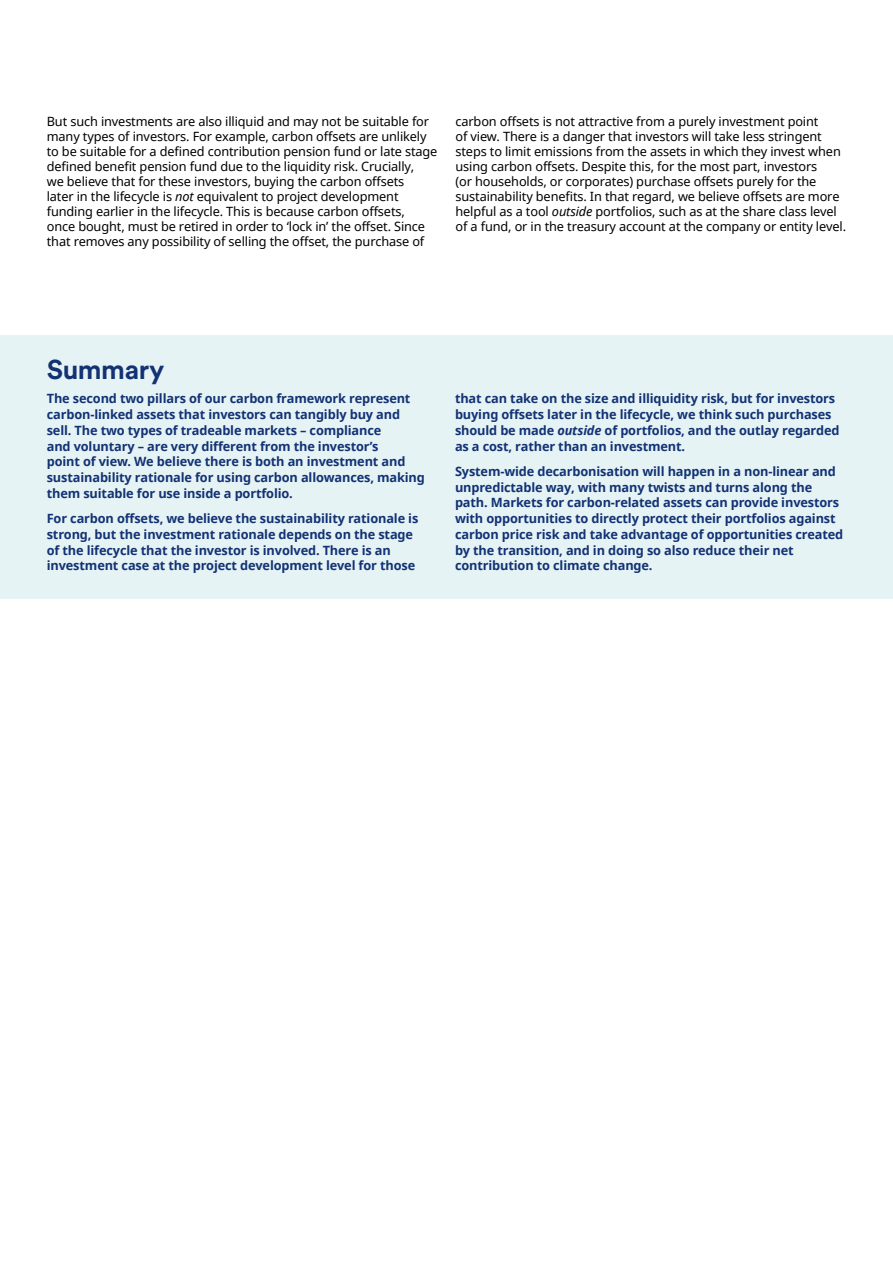
<style>
.page{position:relative;width:893px;height:1263px;background:#fff}
.page>*{position:absolute;margin:0;border:0;box-sizing:border-box;transform-origin:0 0}
.t1{font:700 27px "Schroders Circular";letter-spacing:-.015em;color:#123274}
.t2{font:700 12.75px/15.8px "Noto Sans";letter-spacing:-.01em;color:#123274}
.t3{font:12.75px/15px "Noto Sans";letter-spacing:-.01em;color:#000}
.s1{font-style:italic}
</style>
<div class="page">
<div style="left:0;top:335px;width:893px;height:263px;background:#e6f3f5"></div>
<p class="t3" style="left:47px;top:114px;width:392px">But such investments are also illiquid and may not be suitable for many types of investors. For example, carbon offsets are unlikely to be suitable for a defined contribution pension fund or late stage defined benefit pension fund due to the liquidity risk. Crucially,<br>we believe that for these investors, buying the carbon offsets<br>later in the lifecycle is <span class="s1">not</span> equivalent to project development funding earlier in the lifecycle. This is because carbon offsets,<br>once bought, must be retired in order to ‘lock in’ the offset. Since that removes any possibility of selling the offset, the purchase of</p>
<p class="t3" style="left:455px;top:114px;width:392px">carbon offsets is not attractive from a purely investment point<br>of view. There is a danger that investors will take less stringent steps to limit emissions from the assets in which they invest when using carbon offsets. Despite this, for the most part, investors<br>(or households, or corporates) purchase offsets purely for the sustainability benefits. In that regard, we believe offsets are more helpful as a tool <span class="s1">outside</span> portfolios, such as at the share class level of a fund, or in the treasury account at the company or entity level.</p>
<h1 class="t1" style="left:47px;top:351px;width:119px">Summary</h1>
<p class="t2" style="left:47px;top:391px;width:380px">The second two pillars of our carbon framework represent carbon-linked assets that investors can tangibly buy and sell. The two types of tradeable markets – compliance<br>and voluntary – are very different from the investor’s<br>point of view. We believe there is both an investment and sustainability rationale for using carbon allowances, making them suitable for use inside a portfolio.</p>
<p class="t2" style="left:47px;top:510px;width:373px">For carbon offsets, we believe the sustainability rationale is strong, but the investment rationale depends on the stage of the lifecycle that the investor is involved. There is an investment case at the project development level for those</p>
<p class="t2" style="left:455px;top:391px;width:386px">that can take on the size and illiquidity risk, but for investors buying offsets later in the lifecycle, we think such purchases should be made <span class="s1">outside</span> of portfolios, and the outlay regarded as a cost, rather than an investment.</p>
<p class="t2" style="left:455px;top:463px;width:390px">System-wide decarbonisation will happen in a non-linear and unpredictable way, with many twists and turns along the path. Markets for carbon-related assets can provide investors with opportunities to directly protect their portfolios against carbon price risk and take advantage of opportunities created by the transition, and in doing so also reduce their net contribution to climate change.</p>
</div>
